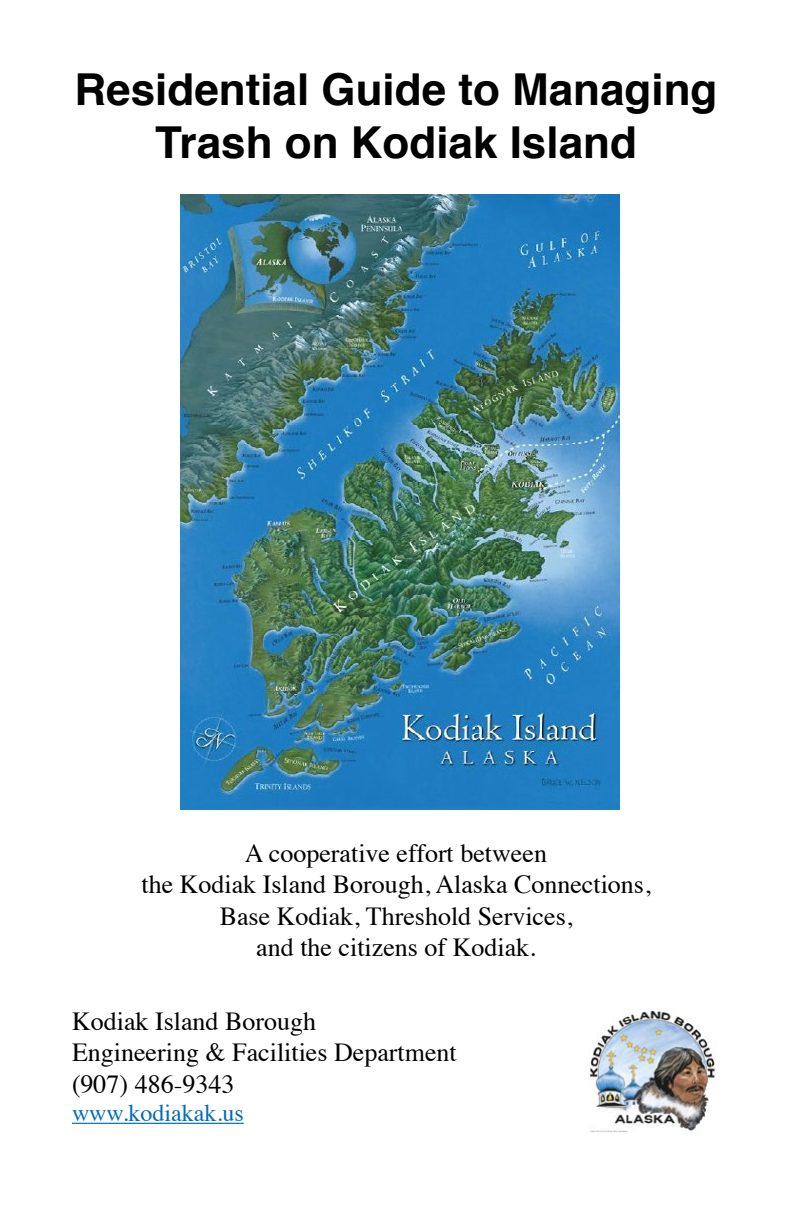
<style>
.page{position:relative;width:792px;height:1224px;background:#fff}
.page>*{position:absolute;margin:0;border:0;box-sizing:border-box;transform-origin:0 0}
.t1{font:700 44px/52.8px "Helvetica";color:#000;text-align:center}
.t2{font:26px/31.2px "Times";color:#000;text-align:center}
.t3{font:24px "Times";color:#006bb6}
</style>
<div class="page">
<img style="left:180px;top:194px;width:440px;height:616px">
<hr style="left:72px;top:1123px;width:172px;height:1px;background:#006bb6">
<img style="left:590px;top:1010px;width:125px;height:122px">
<h1 class="t1" style="left:75px;top:64px;width:645px">Residential Guide to Managing<br>Trash on Kodiak Island</h1>
<p class="t2" style="left:141px;top:836px;width:511px">A cooperative effort between<br>the Kodiak Island Borough, Alaska Connections, Base Kodiak, Threshold Services,<br>and the citizens of Kodiak.</p>
<p class="t2" style="left:72px;top:1004px;width:386px;text-align:left">Kodiak Island Borough<br>Engineering &amp; Facilities Department (907) 486-9343</p>
<p class="t3" style="left:72px;top:1091px;width:173px">www.kodiakak.us</p>
</div>
